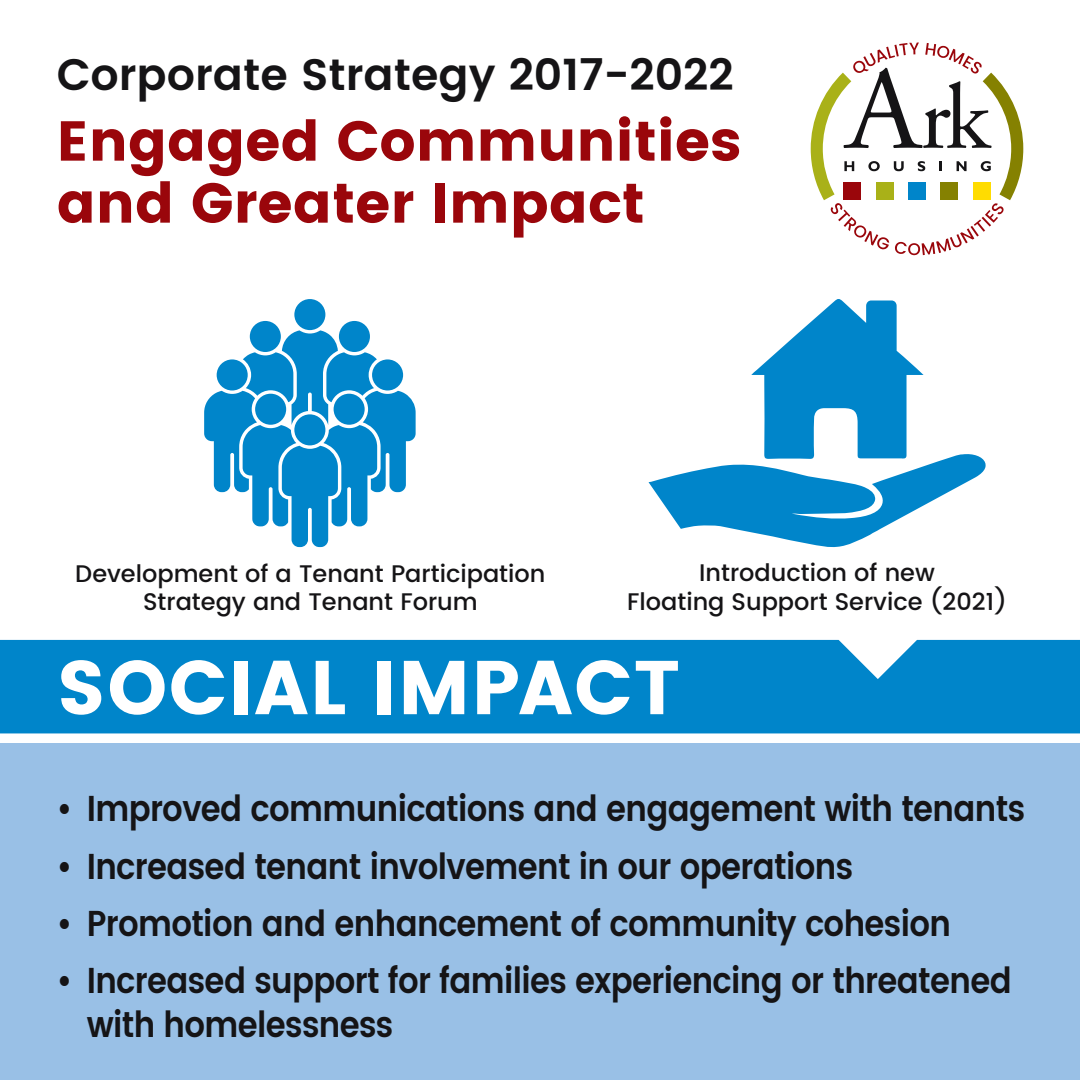
<style>
.page{position:relative;width:1080px;height:1080px;background:#fff}
.page>*{position:absolute;margin:0;border:0;box-sizing:border-box;transform-origin:0 0}
.t1{font:76px "Poppins";letter-spacing:.02em;color:#fff}
.t2{font:56px/62px "Poppins";color:#9a060b}
.t3{font:600 44px "Poppins";color:#151416}
.t4{font:600 36px/43.2px "Poppins";letter-spacing:-.02em;color:#151416;scale:.89 1}
.t5{font:500 24px/28.8px "Poppins";color:#151416;text-align:center}
</style>
<div class="page">
<svg style="left:811px;top:43px;width:212px;height:212px"></svg>
<div style="left:876px;top:182px;width:17px;height:18px;background:#a9b118"></div>
<div style="left:908px;top:182px;width:18px;height:18px;background:#0085ca"></div>
<div style="left:940px;top:182px;width:18px;height:18px;background:#858101"></div>
<div style="left:973px;top:182px;width:17px;height:18px;background:#ffdc01"></div>
<div style="left:844px;top:182px;width:17px;height:18px;background:#9a060b"></div>
<div style="left:0;top:743px;width:1080px;height:337px;background:#99c0e6"></div>
<div style="left:0;top:640px;width:1080px;height:93px;background:#0085ca"></div>
<svg style="left:204px;top:330px;width:212px;height:217px"></svg>
<div style="left:250px;top:321px;width:31px;height:31px;background:#0085ca;border-radius:50%"></div>
<div style="left:294px;top:299px;width:31px;height:31px;background:#0085ca;border-radius:50%"></div>
<div style="left:339px;top:321px;width:31px;height:31px;background:#0085ca;border-radius:50%"></div>
<div style="left:372px;top:359px;width:31px;height:32px;background:#0085ca;border-radius:50%"></div>
<div style="left:334px;top:394px;width:31px;height:31px;background:#0085ca;border-radius:50%"></div>
<div style="left:294px;top:414px;width:31px;height:31px;background:#0085ca;border-radius:50%"></div>
<div style="left:255px;top:394px;width:31px;height:31px;background:#0085ca;border-radius:50%"></div>
<div style="left:217px;top:359px;width:31px;height:32px;background:#0085ca;border-radius:50%"></div>
<svg style="left:649px;top:299px;width:337px;height:248px"></svg>
<p class="t3" style="left:57px;top:42px;width:679px">Corporate Strategy 2017-2022</p>
<p class="t2" style="left:57px;top:110px;width:686px">Engaged Communities and Greater Impact</p>
<p class="t5" style="left:75px;top:559px;width:472px">Development of a Tenant Participation<br>Strategy and Tenant Forum</p>
<p class="t5" style="left:699px;top:559px;width:237px">Introduction of new</p>
<p class="t5" style="left:627px;top:588px;width:381px">Floating Support Service (2021)</p>
<p class="t1" style="left:57px;top:644px;width:625px">SOCIAL IMPACT</p>
<p class="t4" style="left:57px;top:788px;width:1090px">• Improved communications and engagement with tenants</p>
<p class="t4" style="left:57px;top:846px;width:896px">• Increased tenant involvement in our operations</p>
<p class="t4" style="left:57px;top:903px;width:1006px">• Promotion and enhancement of community cohesion</p>
<p class="t4" style="left:87px;top:961px;width:1041px;text-indent:-30px">• Increased support for families experiencing or threatened with homelessness</p>
</div>
